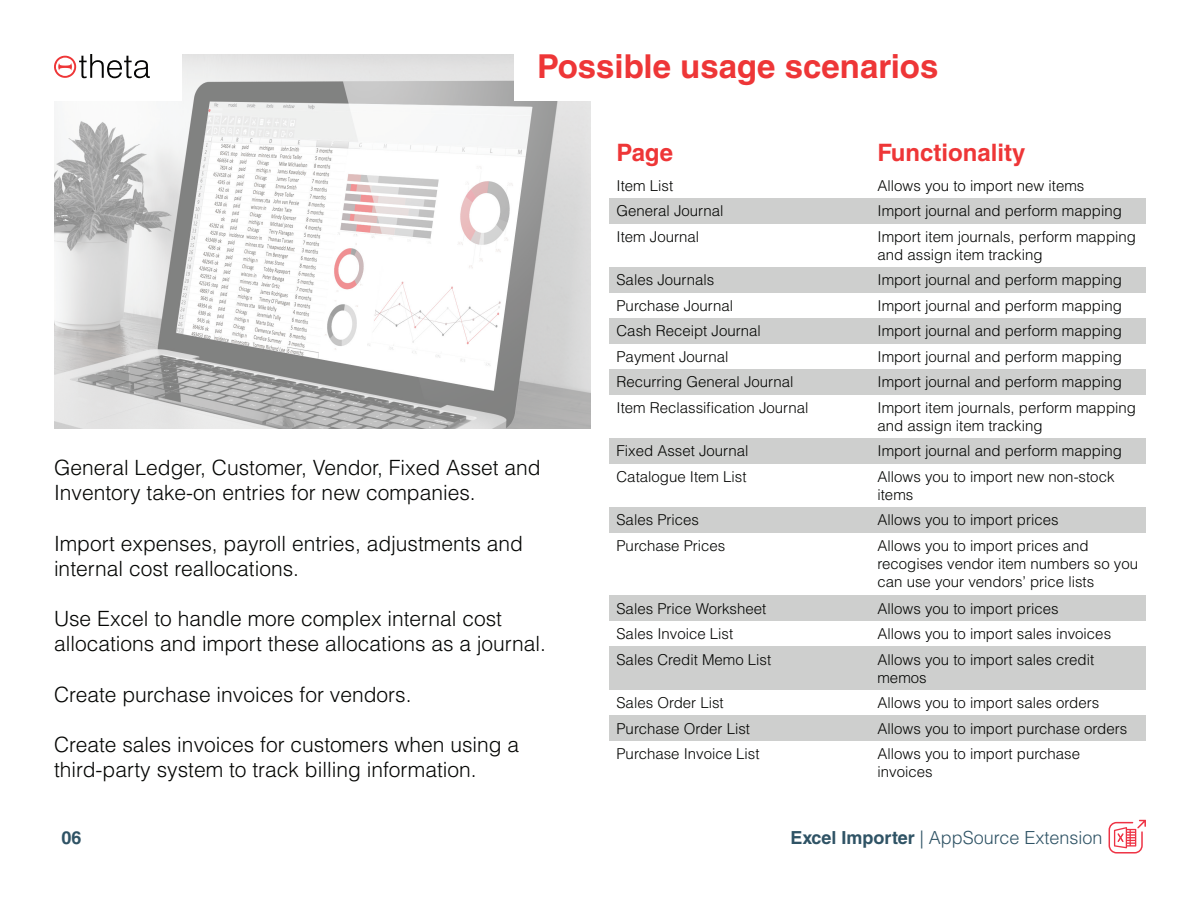
<style>
.page{position:relative;width:1200px;height:900px;background:#fff}
.page>*{position:absolute;margin:0;border:0;box-sizing:border-box;transform-origin:0 0}
.t1{font:700 33px "Helvetica LT Std";color:#ee3637}
.t2{font:700 24px "Helvetica LT Std";color:#ee3637}
.t3{font:300 21px/25.2px "Helvetica LT Std";color:#040503}
.t4{font:300 18px "Helvetica LT Std";color:#2f5365}
.t5{font:700 18px "Helvetica LT Std";color:#2f5365}
.t6{font:300 15px/18px "Helvetica LT Std";color:#040503}
.s1{font-weight:700}
</style>
<div class="page">
<img style="left:54px;top:54px;width:537px;height:375px">
<div style="left:47px;top:49px;width:134px;height:51px;background:#fff"></div>
<svg style="left:54px;top:54px;width:96px;height:24px"></svg>
<svg style="left:1109px;top:820px;width:37px;height:34px"></svg>
<div style="left:514px;top:32px;width:80px;height:69px;background:#fff"></div>
<div style="left:609px;top:198px;width:537px;height:26px;background:#cecfce"></div>
<div style="left:609px;top:267px;width:537px;height:25px;background:#cecfce"></div>
<div style="left:609px;top:318px;width:537px;height:26px;background:#cecfce"></div>
<div style="left:609px;top:369px;width:537px;height:25px;background:#cecfce"></div>
<div style="left:609px;top:438px;width:537px;height:26px;background:#cecfce"></div>
<div style="left:609px;top:507px;width:537px;height:25px;background:#cecfce"></div>
<div style="left:609px;top:596px;width:537px;height:25px;background:#cecfce"></div>
<div style="left:609px;top:646px;width:537px;height:44px;background:#cecfce"></div>
<div style="left:609px;top:716px;width:537px;height:25px;background:#cecfce"></div>
<h1 class="t1" style="left:537px;top:46px;width:403px">Possible usage scenarios</h1>
<h3 class="t3" style="left:54px;top:455px;width:488px">General Ledger, Customer, Vendor, Fixed Asset and<br>Inventory take-on entries for new companies.</h3>
<h3 class="t3" style="left:54px;top:530px;width:471px">Import expenses, payroll entries, adjustments and internal cost reallocations.</h3>
<h3 class="t3" style="left:54px;top:606px;width:494px">Use Excel to handle more complex internal cost allocations and import these allocations as a journal.</h3>
<h3 class="t3" style="left:54px;top:682px;width:359px">Create purchase invoices for vendors.</h3>
<h3 class="t3" style="left:54px;top:732px;width:467px">Create sales invoices for customers when using a third-party system to track billing information.</h3>
<h2 class="t2" style="left:616px;top:138px;width:58px">Page</h2>
<p class="t6" style="left:616px;top:176px;width:58px">Item List</p>
<h2 class="t2" style="left:877px;top:138px;width:150px">Functionality</h2>
<p class="t6" style="left:877px;top:176px;width:208px">Allows you to import new items</p>
<p class="t6" style="left:616px;top:202px;width:108px">General Journal</p>
<p class="t6" style="left:877px;top:202px;width:246px">Import journal and perform mapping</p>
<p class="t6" style="left:616px;top:227px;width:84px">Item Journal</p>
<p class="t6" style="left:877px;top:227px;width:260px">Import item journals, perform mapping and assign item tracking</p>
<p class="t6" style="left:616px;top:271px;width:99px">Sales Journals</p>
<p class="t6" style="left:877px;top:271px;width:246px">Import journal and perform mapping</p>
<p class="t6" style="left:616px;top:296px;width:118px">Purchase Journal</p>
<p class="t6" style="left:877px;top:296px;width:246px">Import journal and perform mapping</p>
<p class="t6" style="left:616px;top:322px;width:146px">Cash Receipt Journal</p>
<p class="t6" style="left:877px;top:322px;width:246px">Import journal and perform mapping</p>
<p class="t6" style="left:616px;top:347px;width:113px">Payment Journal</p>
<p class="t6" style="left:877px;top:347px;width:246px">Import journal and perform mapping</p>
<p class="t6" style="left:616px;top:373px;width:178px">Recurring General Journal</p>
<p class="t6" style="left:877px;top:373px;width:246px">Import journal and perform mapping</p>
<p class="t6" style="left:616px;top:398px;width:194px">Item Reclassification Journal</p>
<p class="t6" style="left:877px;top:398px;width:260px">Import item journals, perform mapping and assign item tracking</p>
<p class="t6" style="left:616px;top:442px;width:133px">Fixed Asset Journal</p>
<p class="t6" style="left:877px;top:442px;width:246px">Import journal and perform mapping</p>
<p class="t6" style="left:616px;top:467px;width:132px">Catalogue Item List</p>
<p class="t6" style="left:877px;top:467px;width:239px">Allows you to import new non-stock items</p>
<p class="t6" style="left:616px;top:511px;width:84px">Sales Prices</p>
<p class="t6" style="left:877px;top:511px;width:183px">Allows you to import prices</p>
<p class="t6" style="left:616px;top:536px;width:110px">Purchase Prices</p>
<p class="t6" style="left:877px;top:536px;width:262px">Allows you to import prices and recogises vendor item numbers so you can use your vendors’ price lists</p>
<p class="t6" style="left:616px;top:599px;width:151px">Sales Price Worksheet</p>
<p class="t6" style="left:877px;top:599px;width:183px">Allows you to import prices</p>
<p class="t6" style="left:616px;top:625px;width:118px">Sales Invoice List</p>
<p class="t6" style="left:877px;top:625px;width:235px">Allows you to import sales invoices</p>
<p class="t6" style="left:616px;top:650px;width:156px">Sales Credit Memo List</p>
<p class="t6" style="left:877px;top:650px;width:218px">Allows you to import sales credit memos</p>
<p class="t6" style="left:616px;top:694px;width:109px">Sales Order List</p>
<p class="t6" style="left:877px;top:694px;width:223px">Allows you to import sales orders</p>
<p class="t6" style="left:616px;top:719px;width:135px">Purchase Order List</p>
<p class="t6" style="left:877px;top:719px;width:251px">Allows you to import purchase orders</p>
<p class="t6" style="left:616px;top:745px;width:145px">Purchase Invoice List</p>
<p class="t6" style="left:877px;top:745px;width:204px">Allows you to import purchase invoices</p>
<p class="t5" style="left:62px;top:827px;width:22px">06</p>
<p class="t4" style="left:790px;top:826px;width:314px"><span class="s1">Excel Importer</span> | AppSource Extension</p>
</div>
